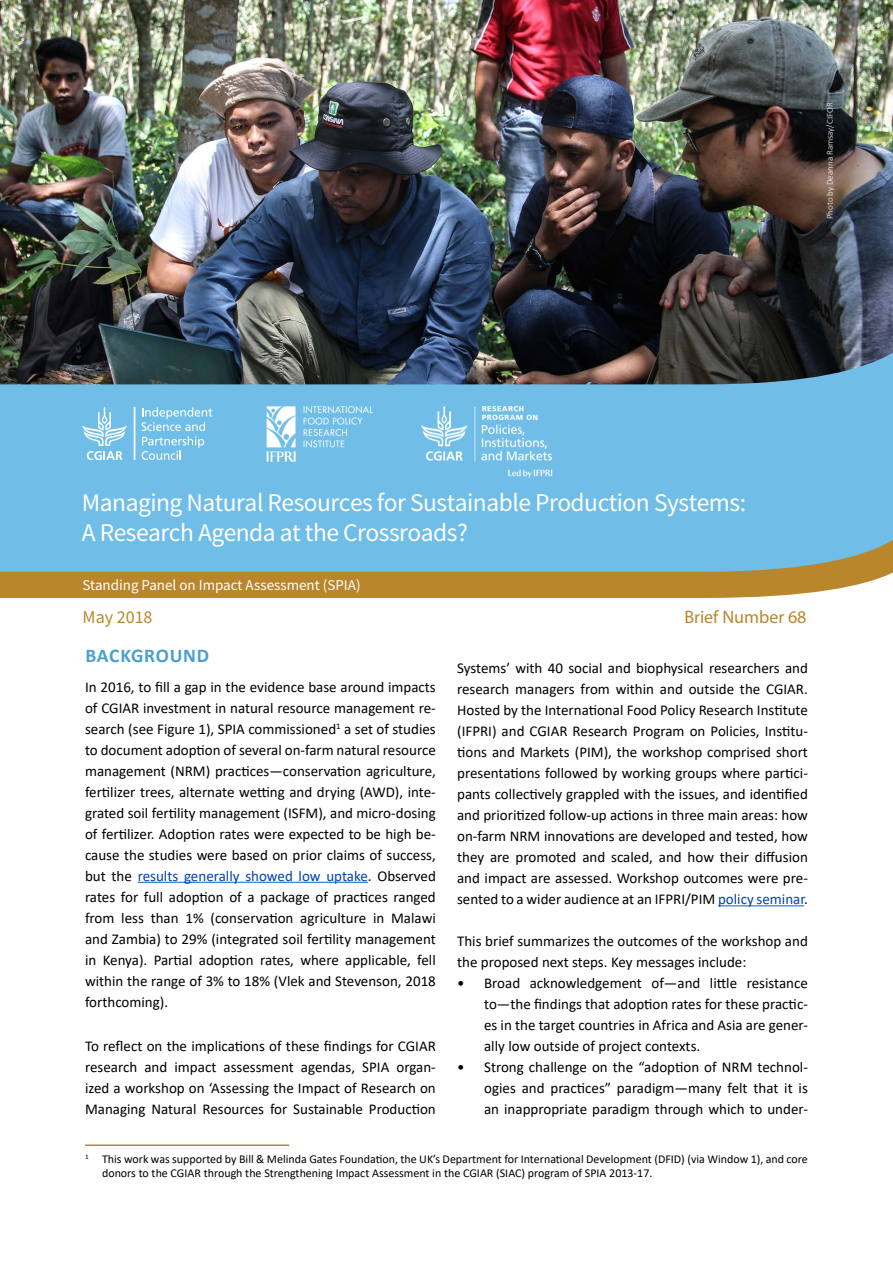
<style>
.page{position:relative;width:893px;height:1263px;background:#fff}
.page>*{position:absolute;margin:0;border:0;box-sizing:border-box;transform-origin:0 0}
.t1{font:25.5px/30px "Source Sans Pro";letter-spacing:-.02em;color:#fff}
.t2{font:700 19.5px "Calibri";letter-spacing:.04em;color:#4ca0cc}
.t3{font:18px "Proxima Sans";color:#b9862b}
.t4{font:18px "Source Sans Pro";color:#b9862b}
.t5{font:15px/21px "Calibri";color:#000;text-align:justify}
.t6{font:15px "Source Sans Pro";color:#fff}
.t7{font:12px/13.5px "Calibri";color:#000}
.t8{font:300 9px "Calibri";color:#fff}
.s1{color:#0043b1}
</style>
<div class="page">
<img style="left:0;top:0;width:893px;height:330px">
<svg style="left:0;top:330px;width:893px;height:268px;background:#6b9aad"></svg>
<svg style="left:82px;top:407px;width:45px;height:53px;background:#91cded"></svg>
<svg style="left:142px;top:407px;width:70px;height:53px;background:#89c9eb"></svg>
<hr style="left:134px;top:407px;width:1px;height:53px;background:#fff">
<img style="left:260px;top:400px;width:124px;height:67px">
<img style="left:422px;top:405px;width:130px;height:72px">
<hr style="left:138px;top:882px;width:230px;height:1px;background:#0763c1">
<hr style="left:718px;top:905px;width:86px;height:1px;background:#0763c1">
<hr style="left:85px;top:1144px;width:204px;height:2px;background:#b9862b">
<p class="t8" style="left:824px;top:219px;width:118px;rotate:-90deg">Photo by Deanna Ramsay/CIFOR</p>
<h1 class="t1" style="left:82px;top:487px;width:666px">Managing Natural Resources for Sustainable Production Systems:<br>A Research Agenda at the Crossroads?</h1>
<p class="t6" style="left:83px;top:575px;width:279px">Standing Panel on Impact Assessment (SPIA)</p>
<p class="t4" style="left:83px;top:605px;width:71px">May 2018</p>
<p class="t3" style="left:684px;top:605px;width:124px">Brief Number 68</p>
<h2 class="t2" style="left:85px;top:642px;width:125px">BACKGROUND</h2>
<p class="t5" style="left:85px;top:676px;width:352px">In 2016, to fill a gap in the evidence base around impacts of CGIAR investment in natural resource management re&shy;search (see Figure 1), SPIA commissioned<sup>1</sup> a set of studies to document adoption of several on-farm natural resource management (NRM) practices—conservation agriculture, fertilizer trees, alternate wetting and drying (AWD), inte&shy;grated soil fertility management (ISFM), and micro-dosing of fertilizer. Adoption rates were expected to be high be&shy;cause the studies were based on prior claims of success, but the <span class="s1">results generally showed low uptake</span>. Observed rates for full adoption of a package of practices ranged from less than 1% (conservation agriculture in Malawi and Zambia) to 29% (integrated soil fertility management in Kenya). Partial adoption rates, where applicable, fell within the range of 3% to 18% (Vlek and Stevenson, 2018 forthcoming).</p>
<p class="t5" style="left:85px;top:1035px;width:352px">To reflect on the implications of these findings for CGIAR research and impact assessment agendas, SPIA organ&shy;ized a workshop on ‘Assessing the Impact of Research on Managing Natural Resources for Sustainable Production</p>
<p class="t5" style="left:457px;top:657px;width:352px">Systems’ with 40 social and biophysical researchers and research managers from within and outside the CGIAR.<br>Hosted by the International Food Policy Research Institute (IFPRI) and CGIAR Research Program on Policies, Institu&shy;tions and Markets (PIM), the workshop comprised short presentations followed by working groups where partici&shy;pants collectively grappled with the issues, and identified and prioritized follow-up actions in three main areas: how on-farm NRM innovations are developed and tested, how they are promoted and scaled, and how their diffusion and impact are assessed. Workshop outcomes were pre&shy;sented to a wider audience at an IFPRI/PIM <span class="s1">policy seminar</span>.</p>
<p class="t5" style="left:457px;top:930px;width:352px">This brief summarizes the outcomes of the workshop and the proposed next steps. Key messages include:</p>
<p class="t5" style="left:484px;top:972px;width:325px;text-indent:-27px">• Broad acknowledgement of—and little resistance to—the findings that adoption rates for these practic&shy;es in the target countries in Africa and Asia are gener&shy;ally low outside of project contexts.</p>
<p class="t5" style="left:484px;top:1056px;width:325px;text-indent:-27px">• Strong challenge on the “adoption of NRM technol&shy;ogies and practices” paradigm—many felt that it is an inappropriate paradigm through which to under-</p>
<p class="t7" style="left:102px;top:1152px;width:707px;text-indent:-17px"><sup>1</sup> This work was supported by Bill &amp; Melinda Gates Foundation, the UK’s Department for International Development (DFID) (via Window 1), and core donors to the CGIAR through the Strengthening Impact Assessment in the CGIAR (SIAC) program of SPIA 2013-17.</p>
</div>
